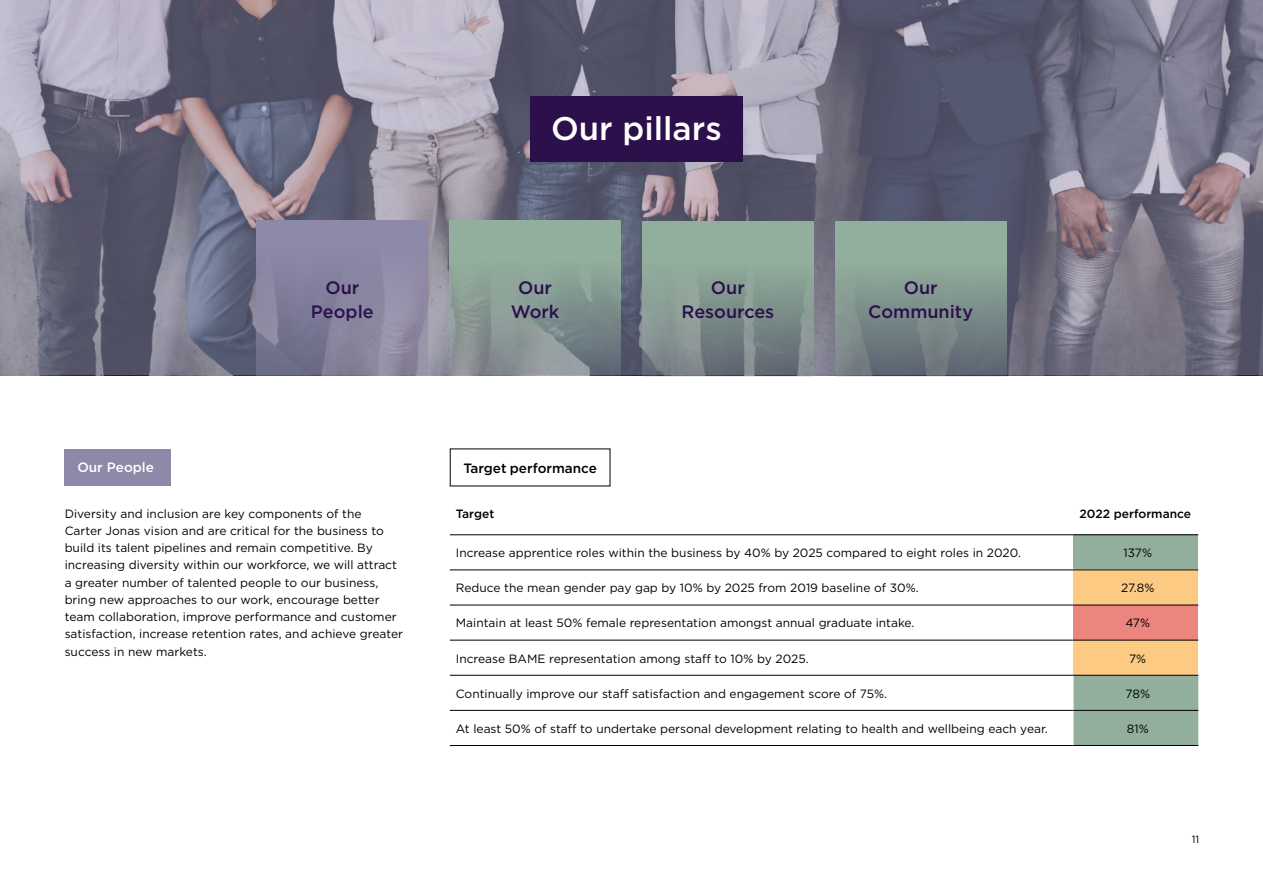
<style>
.page{position:relative;width:1263px;height:893px;background:#fff}
.page>*{position:absolute;margin:0;border:0;box-sizing:border-box;transform-origin:0 0}
.t1{font:500 32.7px "Gotham";color:#fff}
.t2{font:500 18px/24px "Gotham";color:#2c104c;text-align:center}
.t3{font:500 13.5px "Gotham";color:#000}
.t4{font:500 13.5px "Gotham";color:#fff}
.t5{font:12px/17.2px "Gotham";color:#000}
.t6{font:500 12px "Gotham";color:#000}
.t7{font:10.5px "Gotham";color:#000}
</style>
<div class="page">
<svg style="left:0;top:0;width:1263px;height:375px;background:#787588"></svg>
<svg style="left:835px;top:221px;width:171px;height:156px;background:#80948e"></svg>
<svg style="left:642px;top:221px;width:172px;height:156px;background:#859991"></svg>
<svg style="left:257px;top:221px;width:171px;height:155px;background:#87839f"></svg>
<svg style="left:449px;top:220px;width:172px;height:155px;background:#899c95"></svg>
<div style="left:65px;top:449px;width:106px;height:36px;background:#8e89a8"></div>
<div style="left:1073px;top:535px;width:125px;height:35px;background:#92ae9c"></div>
<div style="left:1073px;top:570px;width:125px;height:35px;background:#fcca83"></div>
<div style="left:1073px;top:605px;width:125px;height:35px;background:#ec857d"></div>
<div style="left:1073px;top:640px;width:125px;height:35px;background:#fcca83"></div>
<div style="left:1073px;top:676px;width:125px;height:69px;background:#92ae9c"></div>
<hr style="left:450px;top:534px;width:623px;height:1px;background:#000">
<hr style="left:1073px;top:534px;width:125px;height:1px;background:#000">
<hr style="left:450px;top:569px;width:623px;height:1px;background:#000">
<hr style="left:1073px;top:569px;width:125px;height:1px;background:#000">
<hr style="left:450px;top:605px;width:623px;height:1px;background:#000">
<hr style="left:1073px;top:605px;width:125px;height:1px;background:#000">
<hr style="left:450px;top:640px;width:623px;height:1px;background:#000">
<hr style="left:450px;top:675px;width:623px;height:1px;background:#000">
<hr style="left:450px;top:710px;width:623px;height:1px;background:#000">
<hr style="left:1073px;top:710px;width:125px;height:1px;background:#000">
<hr style="left:450px;top:745px;width:623px;height:1px;background:#000">
<hr style="left:1073px;top:745px;width:125px;height:1px;background:#000">
<hr style="left:1073px;top:640px;width:125px;height:1px;background:#000">
<hr style="left:1073px;top:675px;width:125px;height:1px;background:#000">
<div style="left:530px;top:96px;width:213px;height:66px;background:#2c104c"></div>
<h1 class="t1" style="left:551px;top:107px;width:172px">Our pillars</h1>
<h2 class="t2" style="left:311px;top:275px;width:64px">Our<br>People</h2>
<h2 class="t2" style="left:511px;top:275px;width:50px">Our<br>Work</h2>
<h2 class="t2" style="left:681px;top:275px;width:94px">Our<br>Resources</h2>
<h2 class="t2" style="left:868px;top:275px;width:106px">Our<br>Community</h2>
<p class="t4" style="left:77px;top:459px;width:78px">Our People</p>
<p class="t5" style="left:65px;top:504px;width:340px">Diversity and inclusion are key components of the<br>Carter Jonas vision and are critical for the business to build its talent pipelines and remain competitive. By increasing diversity within our workforce, we will attract a greater number of talented people to our business, bring new approaches to our work, encourage better team collaboration, improve performance and customer satisfaction, increase retention rates, and achieve greater success in new markets.</p>
<p class="t3" style="left:463px;top:459px;width:135px">Target performance</p>
<p class="t6" style="left:456px;top:506px;width:40px">Target</p>
<p class="t6" style="left:1079px;top:506px;width:113px">2022 performance</p>
<p class="t5" style="left:456px;top:544px;width:567px">Increase apprentice roles within the business by 40% by 2025 compared to eight roles in 2020.</p>
<p class="t5" style="left:1123px;top:544px;width:30px">137%</p>
<p class="t5" style="left:456px;top:579px;width:464px">Reduce the mean gender pay gap by 10% by 2025 from 2019 baseline of 30%.</p>
<p class="t5" style="left:1121px;top:579px;width:35px">27.8%</p>
<p class="t5" style="left:456px;top:614px;width:460px">Maintain at least 50% female representation amongst annual graduate intake.</p>
<p class="t5" style="left:1125px;top:614px;width:26px">47%</p>
<p class="t5" style="left:456px;top:649px;width:354px">Increase BAME representation among staff to 10% by 2025.</p>
<p class="t5" style="left:1129px;top:649px;width:19px">7%</p>
<p class="t5" style="left:456px;top:684px;width:433px">Continually improve our staff satisfaction and engagement score of 75%.</p>
<p class="t5" style="left:1125px;top:684px;width:26px">78%</p>
<p class="t5" style="left:456px;top:720px;width:593px">At least 50% of staff to undertake personal development relating to health and wellbeing each year.</p>
<p class="t5" style="left:1127px;top:720px;width:23px">81%</p>
<p class="t7" style="left:1192px;top:833px;width:9px">11</p>
</div>
